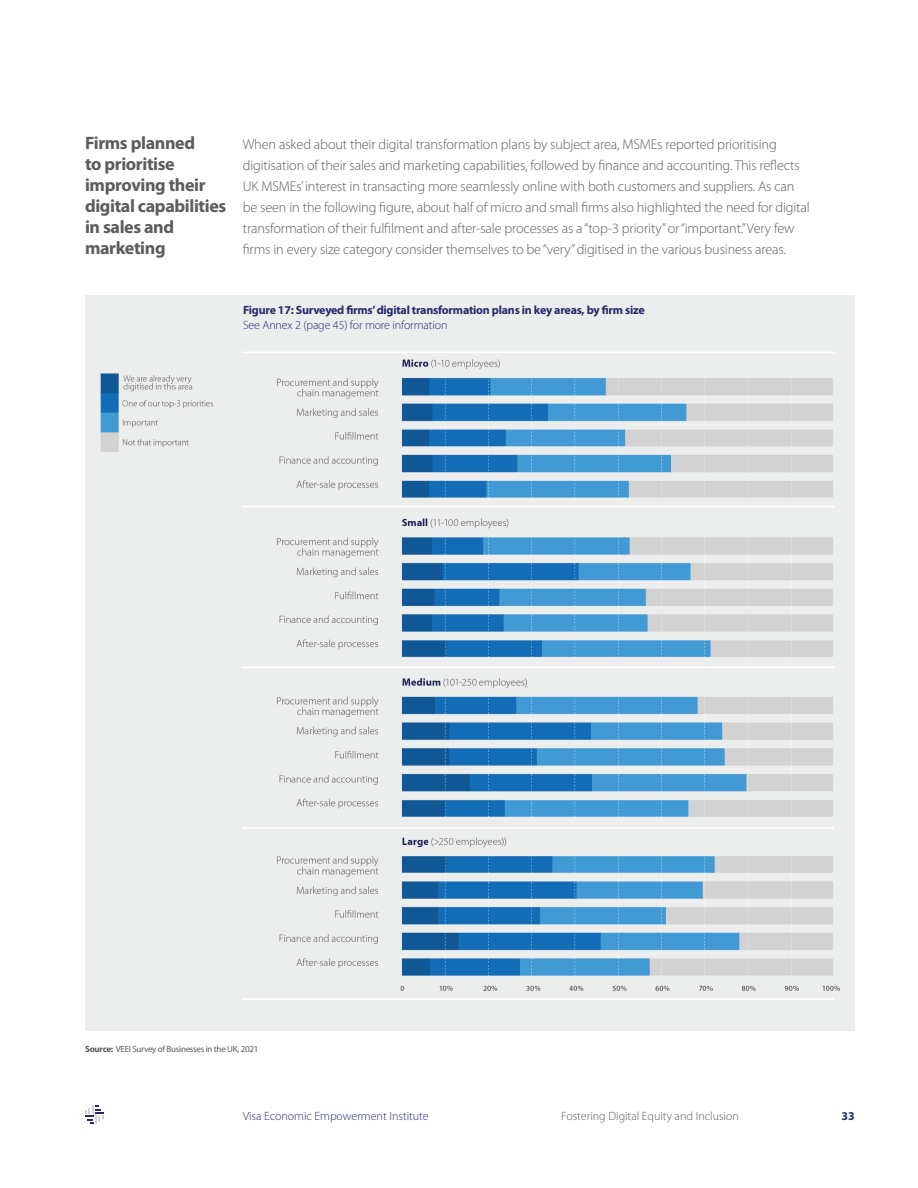
<style>
.page{position:relative;width:918px;height:1188px;background:#fff}
.page>*{position:absolute;margin:0;border:0;box-sizing:border-box;transform-origin:0 0}
.t1{font:700 18px/21px "Myriad Pro";letter-spacing:-.02em;color:#5c5c5c}
.t2{font:300 14.25px/21px "Myriad Pro";letter-spacing:-.01em;color:#5c5c5c}
.t3{font:700 12px/15px "Myriad Pro";letter-spacing:-.02em;color:#28296b}
.t4{font:300 12px "Myriad Pro";color:#5c5c5c}
.t5{font:300 12px "Myriad Pro";color:#28296b}
.t6{font:9px "Myriad Pro";letter-spacing:-.03em;color:#5c5c5c}
.s1{font-weight:300}
.s2{font-weight:700}
</style>
<div class="page">
<svg style="left:85px;top:1106px;width:19px;height:18px"></svg>
<img style="left:85px;top:296px;width:770px;height:735px">
<h3 class="t1" style="left:85px;top:131px;width:143px">Firms planned<br>to prioritise improving their digital capabilities in sales and marketing</h3>
<p class="t2" style="left:243px;top:133px;width:569px">When asked about their digital transformation plans by subject area, MSMEs reported prioritising digitisation of their sales and marketing capabilities, followed by finance and accounting. This reflects UK MSMEs’ interest in transacting more seamlessly online with both customers and suppliers. As can be seen in the following figure, about half of micro and small firms also highlighted the need for digital transformation of their fulfilment and after-sale processes as a “top-3 priority” or “important.” Very few firms in every size category consider themselves to be “very” digitised in the various business areas.</p>
<p class="t3" style="left:243px;top:302px;width:403px">Figure 17: Surveyed firms’ digital transformation plans in key areas, by firm size<br><span class="s1">See Annex 2 (page 45) for more information</span></p>
<p class="t6" style="left:85px;top:1043px;width:175px"><span class="s2">Source:</span> VEEI Survey of Businesses in the UK, 2021</p>
<p class="t5" style="left:243px;top:1109px;width:187px">Visa Economic Empowerment Institute</p>
<p class="t4" style="left:561px;top:1109px;width:179px">Fostering Digital Equity and Inclusion</p>
<p class="t3" style="left:841px;top:1108px;width:15px">33</p>
</div>
